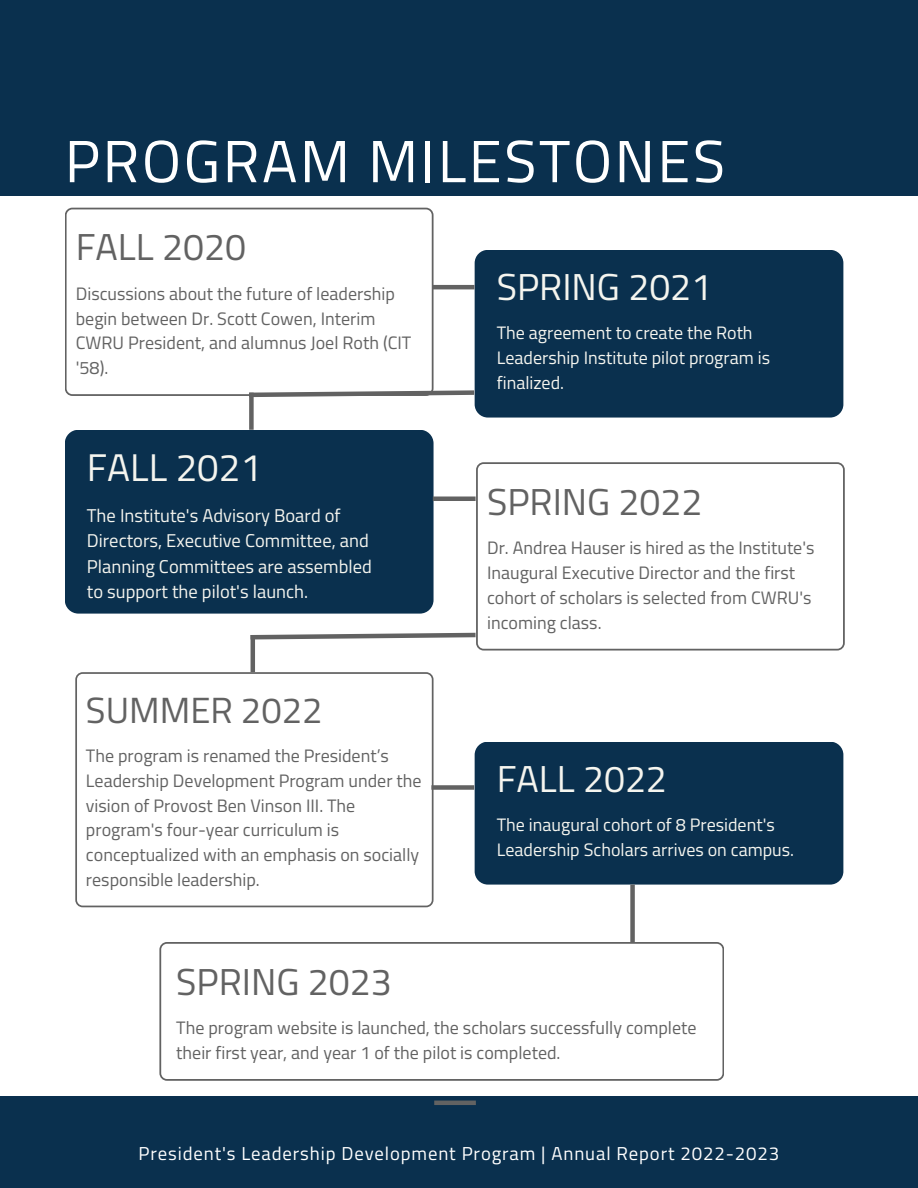
<style>
.page{position:relative;width:918px;height:1188px;background:#fff}
.page>*{position:absolute;margin:0;border:0;box-sizing:border-box;transform-origin:0 0}
.t1{font:59.55px "Titillium Web";letter-spacing:.04em;color:#fff}
.t2{font:38.55px "Titillium Web";color:#f5f5ef}
.t3{font:37.5px "Titillium Web";color:#626262}
.t4{font:37.5px "Titillium Web";color:#f5f5ef}
.t5{font:36.45px "Titillium Web";color:#626262}
.t6{font:18.75px "Titillium Web";letter-spacing:.045em;color:#fff}
.t7{font:18.6px/25.5px "Titillium Web";color:#f5f5ef}
.t8{font:18px/24.8px "Titillium Web";color:#626262}
.t9{font:18px/24.8px "Titillium Web";color:#f5f5ef}
</style>
<div class="page">
<div style="left:0;top:0;width:918px;height:196px;background:#0a304e"></div>
<div style="left:0;top:1096px;width:918px;height:92px;background:#0a304e"></div>
<svg style="left:65px;top:208px;width:368px;height:188px"></svg>
<div style="left:475px;top:250px;width:368px;height:168px;background:#0a304e;border-radius:13px"></div>
<div style="left:65px;top:430px;width:369px;height:184px;background:#0a304e;border-radius:14px"></div>
<svg style="left:476px;top:462px;width:369px;height:188px"></svg>
<svg style="left:75px;top:672px;width:358px;height:235px"></svg>
<div style="left:475px;top:742px;width:368px;height:142px;background:#0a304e;border-radius:13px"></div>
<svg style="left:159px;top:942px;width:565px;height:139px"></svg>
<hr style="left:433px;top:285px;width:41px;height:4px;background:#626262">
<hr style="left:433px;top:497px;width:43px;height:4px;background:#626262">
<hr style="left:434px;top:1101px;width:42px;height:4px;background:#626262">
<div style="left:249px;top:393px;width:5px;height:37px;background:#626262"></div>
<svg style="left:245px;top:388px;width:230px;height:11px"></svg>
<hr style="left:251px;top:635px;width:4px;height:37px;background:#626262">
<svg style="left:250px;top:630px;width:230px;height:12px"></svg>
<div style="left:431px;top:785px;width:43px;height:5px;background:#626262"></div>
<div style="left:630px;top:885px;width:5px;height:57px;background:#626262"></div>
<p class="t1" style="left:65px;top:115px;width:662px">PROGRAM MILESTONES</p>
<p class="t3" style="left:76px;top:218px;width:172px">FALL 2020</p>
<p class="t8" style="left:76px;top:281px;width:337px">Discussions about the future of leadership begin between Dr. Scott Cowen, Interim<br>CWRU President, and alumnus Joel Roth (CIT '58).</p>
<p class="t2" style="left:87px;top:438px;width:177px">FALL 2021</p>
<p class="t7" style="left:87px;top:502px;width:287px">The Institute's Advisory Board of Directors, Executive Committee, and Planning Committees are assembled to support the pilot's launch.</p>
<p class="t5" style="left:86px;top:682px;width:238px">SUMMER 2022</p>
<p class="t8" style="left:86px;top:743px;width:337px">The program is renamed the President’s Leadership Development Program under the vision of Provost Ben Vinson III. The program's four-year curriculum is conceptualized with an emphasis on socially responsible leadership.</p>
<p class="t3" style="left:176px;top:952px;width:217px">SPRING 2023</p>
<p class="t4" style="left:497px;top:257px;width:217px">SPRING 2021</p>
<p class="t9" style="left:497px;top:320px;width:275px">The agreement to create the Roth<br>Leadership Institute pilot program is finalized.</p>
<p class="t3" style="left:487px;top:473px;width:217px">SPRING 2022</p>
<p class="t8" style="left:487px;top:535px;width:329px">Dr. Andrea Hauser is hired as the Institute's Inaugural Executive Director and the first cohort of scholars is selected from CWRU's incoming class.</p>
<p class="t4" style="left:497px;top:749px;width:172px">FALL 2022</p>
<p class="t9" style="left:497px;top:812px;width:299px">The inaugural cohort of 8 President's<br>Leadership Scholars arrives on campus.</p>
<p class="t8" style="left:176px;top:1015px;width:522px">The program website is launched, the scholars successfully complete their first year, and year 1 of the pilot is completed.</p>
<p class="t6" style="left:139px;top:1139px;width:642px">President's Leadership Development Program | Annual Report 2022-2023</p>
</div>
